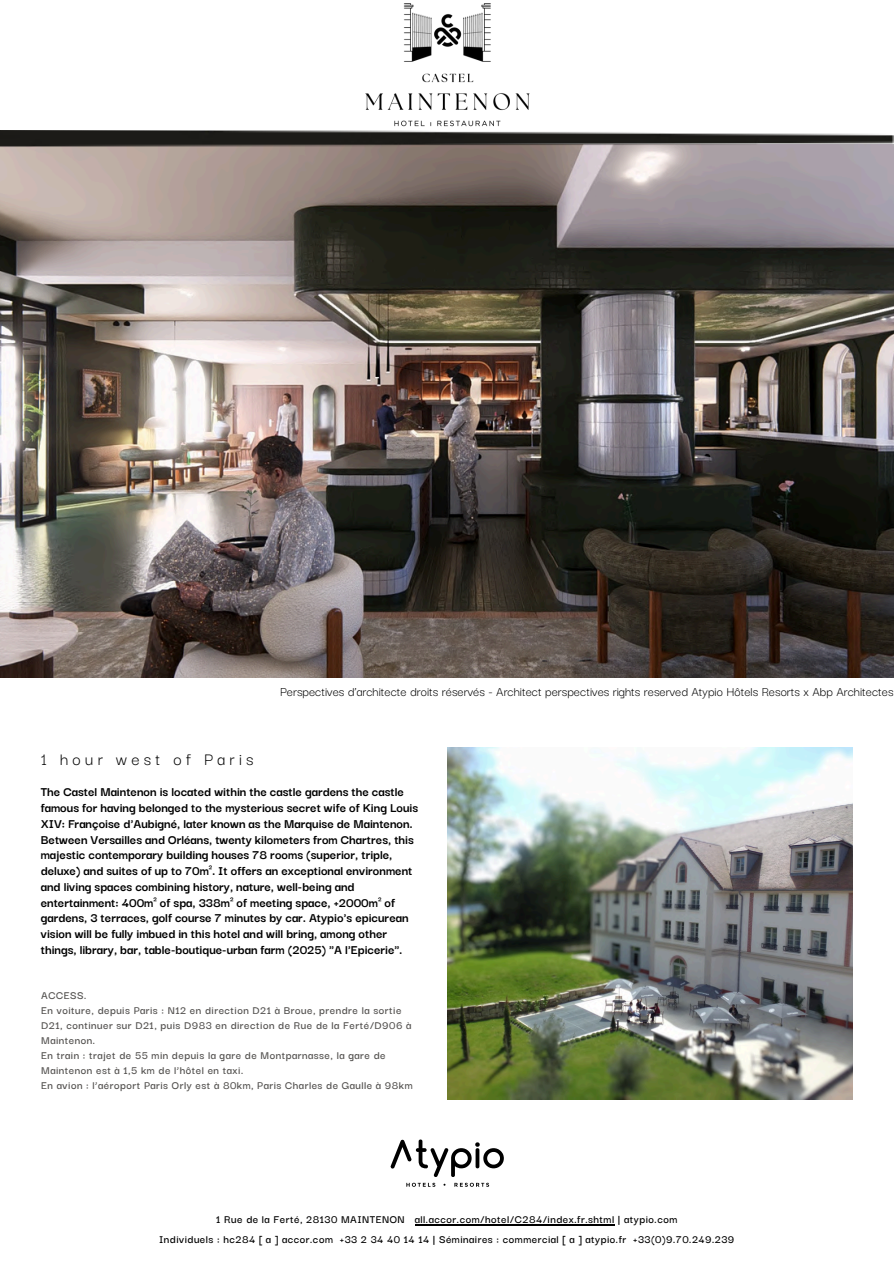
<style>
.page{position:relative;width:894px;height:1264px;background:#fff}
.page>*{position:absolute;margin:0;border:0;box-sizing:border-box;transform-origin:0 0}
.t1{font:18.6px "Darker Grotesque";letter-spacing:.23em;color:#000}
.t2{font:700 13.95px/15.8px "Darker Grotesque";color:#000}
.t3{font:13.95px "Darker Grotesque";color:#000}
.t4{font:600 12px/15px "Darker Grotesque";letter-spacing:.04em;color:#53514f}
.t5{font:600 12px "Darker Grotesque";letter-spacing:.04em;color:#000}
</style>
<div class="page">
<img style="left:0;top:148px;width:893px;height:529px">
<hr style="left:415px;top:1224px;width:199px;height:1px;background:#000">
<svg style="left:390px;top:1139px;width:113px;height:37px"></svg>
<svg style="left:406px;top:1182px;width:29px;height:4px"></svg>
<svg style="left:454px;top:1182px;width:35px;height:4px"></svg>
<img style="left:447px;top:747px;width:405px;height:352px">
<img style="left:0;top:130px;width:893px;height:18px">
<img style="left:342px;top:3px;width:209px;height:145px">
<p class="t3" style="left:280px;top:681px;width:615px">Perspectives d’architecte droits réservés - Architect perspectives rights reserved Atypio Hôtels Resorts x Abp Architectes</p>
<p class="t1" style="left:41px;top:745px;width:214px">1 hour west of Paris</p>
<p class="t2" style="left:41px;top:783px;width:379px">The Castel Maintenon is located within the castle gardens the castle famous for having belonged to the mysterious secret wife of King Louis XIV: Françoise d'Aubigné, later known as the Marquise de Maintenon.<br>Between Versailles and Orléans, twenty kilometers from Chartres, this majestic contemporary building houses 78 rooms (superior, triple, deluxe) and suites of up to 70m². It offers an exceptional environment and living spaces combining history, nature, well-being and entertainment: 400m² of spa, 338m² of meeting space, +2000m² of gardens, 3 terraces, golf course 7 minutes by car. Atypio's epicurean vision will be fully imbued in this hotel and will bring, among other things, library, bar, table-boutique-urban farm (2025) "A l'Epicerie".</p>
<p class="t4" style="left:41px;top:987px;width:47px">ACCESS.</p>
<p class="t4" style="left:41px;top:1002px;width:371px">En voiture, depuis Paris : N12 en direction D21 à Broue, prendre la sortie<br>D21, continuer sur D21, puis D983 en direction de Rue de la Ferté/D906 à<br>Maintenon.</p>
<p class="t4" style="left:41px;top:1047px;width:346px">En train : trajet de 55 min depuis la gare de Montparnasse, la gare de<br>Maintenon est à 1,5 km de l’hôtel en taxi.</p>
<p class="t4" style="left:41px;top:1077px;width:373px">En avion : l’aéroport Paris Orly est à 80km, Paris Charles de Gaulle à 98km</p>
<p class="t5" style="left:216px;top:1210px;width:462px">1 Rue de la Ferté, 28130 MAINTENON all.accor.com/hotel/C284/index.fr.shtml | atypio.com</p>
<h1 class="t5" style="left:159px;top:1230px;width:468px">Individuels : hc284 [ a ] accor.com +33 2 34 40 14 14 | Séminaires : commercial [ a ] atypio.fr</h1>
<h2 class="t5" style="left:633px;top:1230px;width:103px">+33(0)9.70.249.239</h2>
</div>
